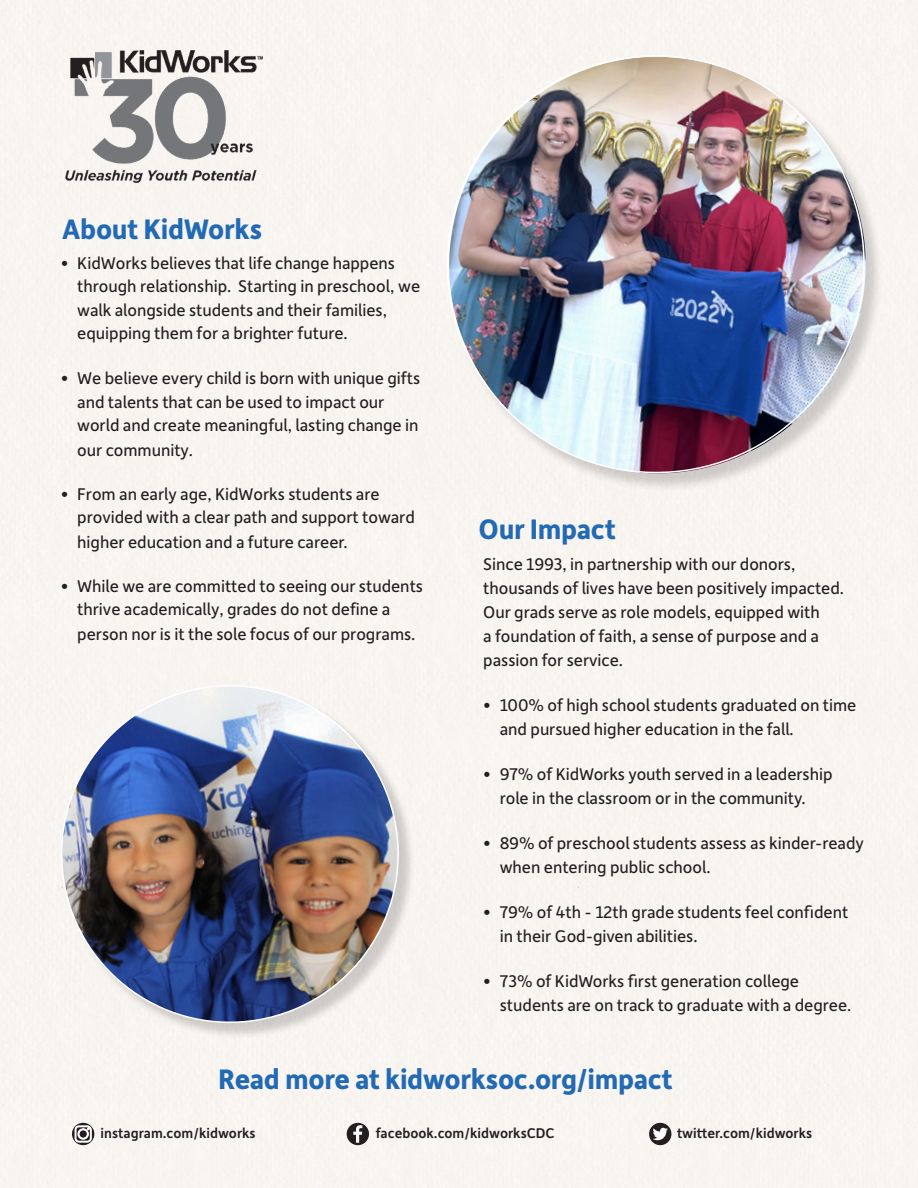
<style>
.page{position:relative;width:918px;height:1188px;background:#f8f4f1}
.page>*{position:absolute;margin:0;border:0;box-sizing:border-box;transform-origin:0 0}
.t1{font:700 30px "Depot New";letter-spacing:-.01em;color:#226ab4}
.t2{font:18px/24px "Depot New";letter-spacing:-.005em;color:#231f20}
.t3{font:500 15px "Depot New";color:#231f20}
.s1{font-family:"Gill Sans"}
</style>
<div class="page">
<div style="left:649px;top:1123px;width:22px;height:22px;background:#231f20;border-radius:50%"></div>
<svg style="left:653px;top:1128px;width:15px;height:12px"></svg>
<div style="left:347px;top:1123px;width:22px;height:22px;background:#231f20;border-radius:50%"></div>
<svg style="left:353px;top:1125px;width:9px;height:18px"></svg>
<svg style="left:72px;top:1123px;width:22px;height:22px"></svg>
<svg style="left:75px;top:1126px;width:16px;height:16px"></svg>
<img style="left:65px;top:51px;width:198px;height:141px">
<img style="left:430px;top:38px;width:452px;height:451px">
<img style="left:48px;top:672px;width:364px;height:364px">
<h1 class="t1" style="left:62px;top:209px;width:202px">About KidWorks</h1>
<p class="t2" style="left:77px;top:250px;width:345px;line-height:23.5px;text-indent:-17px">• KidWorks believes that life change happens through relationship. Starting in preschool, we walk alongside students and their families, equipping them for a brigh<span class="s1">ter</span> future.</p>
<p class="t2" style="left:77px;top:366px;width:345px;text-indent:-17px">• We believe every child is born with unique gifts and talents that can be used to impact our world and create meaningful, lasting change in our community.</p>
<p class="t2" style="left:77px;top:481px;width:339px;text-indent:-17px">• From an early age, KidWorks students are provided with a clear path and support toward higher education and a future career.</p>
<p class="t2" style="left:77px;top:573px;width:347px;text-indent:-17px">• While we are committed to seeing our students thrive academically, grades do not define a person nor is it the sole focus of our programs.</p>
<h1 class="t1" style="left:478px;top:509px;width:139px">Our Impact</h1>
<p class="t2" style="left:483px;top:551px;width:362px">Since 1993, in partnership with our donors, thousands of lives have been positively impacted.<br>Our grads serve as role models, equipped with<br>a foundation of faith, a sense of purpose and a passion for service.</p>
<p class="t2" style="left:500px;top:692px;width:358px;text-indent:-17px">• 100% of high school students graduated on time and pursued higher education in the fall.</p>
<p class="t2" style="left:483px;top:761px;width:351px;text-align:center">• 97% of KidWorks youth served in a leadership role in the classroom or in the community.</p>
<p class="t2" style="left:500px;top:830px;width:366px;text-indent:-17px">• 89% of preschool students assess as kinder-ready when entering public school.</p>
<p class="t2" style="left:500px;top:899px;width:350px;text-indent:-17px">• 79% of 4th - 12th grade students feel confident in their God-given abilities.</p>
<p class="t2" style="left:500px;top:968px;width:353px;text-indent:-17px">• 73% of KidWorks first generation college students are on track to graduate with a degree.</p>
<h1 class="t1" style="left:218px;top:1060px;width:456px">Read more at kidworksoc.org/impact</h1>
<p class="t3" style="left:101px;top:1123px;width:157px">instagram.com/kidworks</p>
<p class="t3" style="left:376px;top:1123px;width:180px">facebook.com/kidworksCDC</p>
<p class="t3" style="left:677px;top:1123px;width:137px">twitter.com/kidworks</p>
</div>
